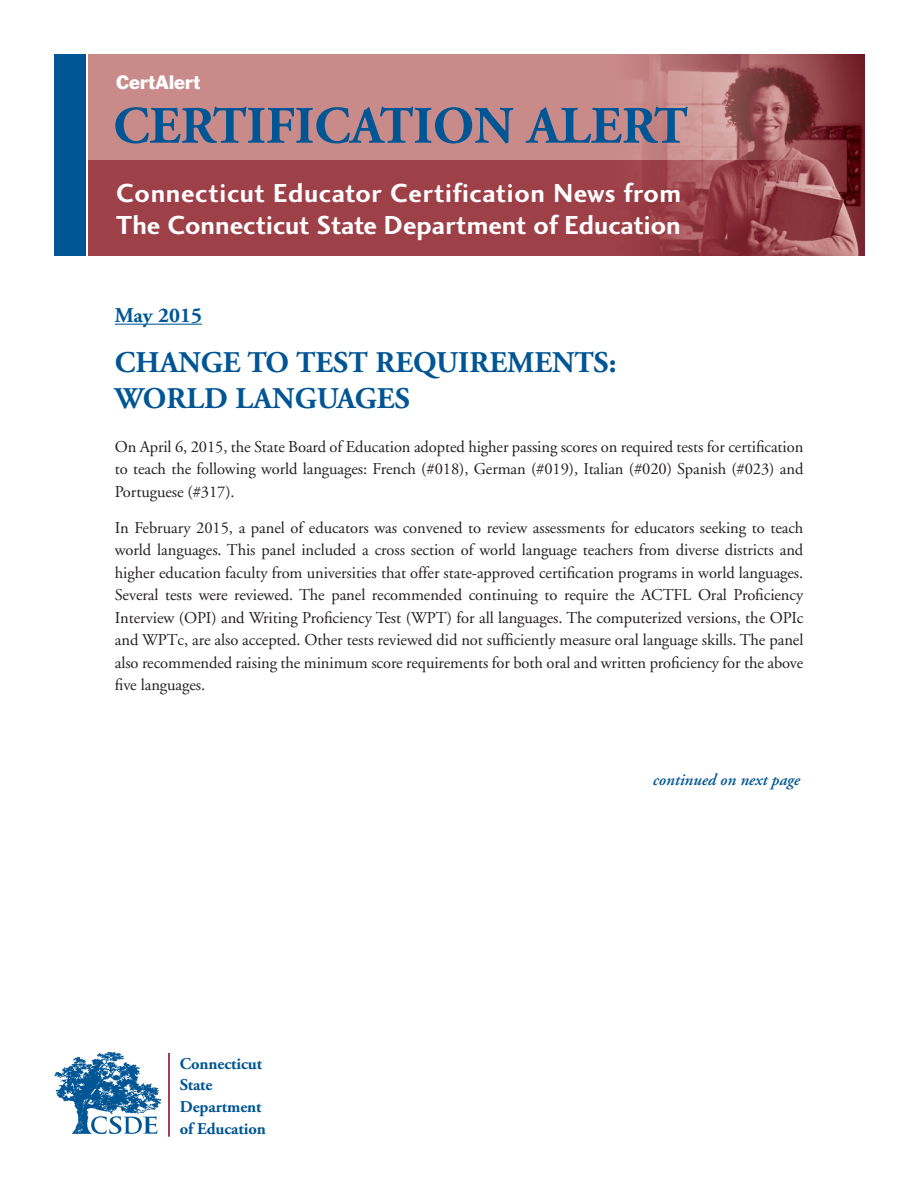
<style>
.page{position:relative;width:918px;height:1188px;background:#fff}
.page>*{position:absolute;margin:0;border:0;box-sizing:border-box;transform-origin:0 0}
.t1{font:700 52.5px "Adobe Garamond";color:#005594}
.t2{font:700 30px "Adobe Garamond";color:#005594}
.t3{font:27px/32.4px "Charlotte Sans Bold Plain";letter-spacing:.005em;color:#fff}
.t4{font:700 21px "Adobe Garamond";color:#005594}
.t5{font:18px "Franklin Gothic";color:#fff}
.t6{font:16.5px/22.5px "Adobe Garamond";letter-spacing:-.005em;color:#231f20;text-align:justify}
.t7{font:700 16.5px/21.8px "Adobe Garamond Pro";letter-spacing:-.005em;color:#005594}
.t8{font:italic 600 16.5px "Adobe Garamond";color:#005594}
</style>
<div class="page">
<div style="left:89px;top:54px;width:775px;height:113px;background:#c98b8a"></div>
<div style="left:89px;top:161px;width:774px;height:95px;background:#9e4048"></div>
<div style="left:54px;top:54px;width:31px;height:202px;background:#005594"></div>
<img style="left:560px;top:54px;width:304px;height:202px">
<hr style="left:168px;top:1053px;width:2px;height:84px;background:#820123">
<svg style="left:54px;top:1052px;width:107px;height:82px"></svg>
<hr style="left:115px;top:324px;width:87px;height:1px;background:#005594">
<p class="t5" style="left:116px;top:70px;width:85px">CertAlert</p>
<h1 class="t1" style="left:113px;top:97px;width:576px">CERTIFICATION ALERT</h1>
<h3 class="t3" style="left:116px;top:177px;width:567px">Connecticut Educator Certification News from<br>The Connecticut State Department of Education</h3>
<p class="t4" style="left:115px;top:304px;width:89px">May 2015</p>
<p class="t2" style="left:115px;top:346px;width:503px">CHANGE TO TEST REQUIREMENTS:</p>
<p class="t2" style="left:115px;top:382px;width:297px">WORLD LANGUAGES</p>
<p class="t6" style="left:115px;top:436px;width:690px">On April 6, 2015, the State Board of Education adopted higher passing scores on required tests for certification to teach the following world languages: French (#018), German (#019), Italian (#020) Spanish (#023) and Portuguese (#317).</p>
<p class="t6" style="left:115px;top:517px;width:690px">In February 2015, a panel of educators was convened to review assessments for educators seeking to teach world languages. This panel included a cross section of world language teachers from diverse districts and higher education faculty from universities that offer state-approved certification programs in world languages.<br>Several tests were reviewed. The panel recommended continuing to require the ACTFL Oral Proficiency Interview (OPI) and Writing Proficiency Test (WPT) for all languages. The computerized versions, the OPIc and WPTc, are also accepted. Other tests reviewed did not sufficiently measure oral language skills. The panel also recommended raising the minimum score requirements for both oral and written proficiency for the above five languages.</p>
<p class="t7" style="left:180px;top:1053px;width:88px">Connecticut<br>State<br>Department of Education</p>
<p class="t8" style="left:653px;top:771px;width:149px">continued on next page</p>
</div>
